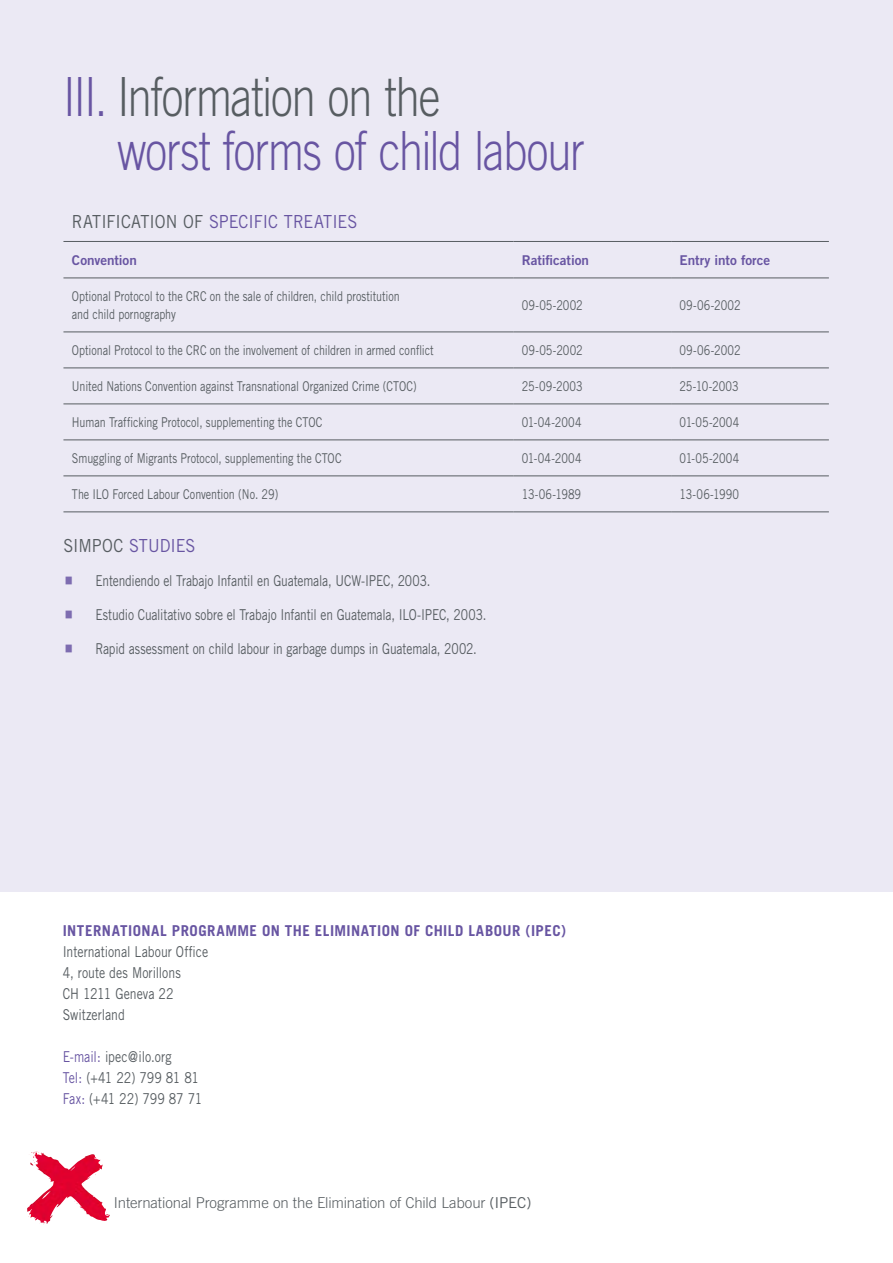
<style>
.page{position:relative;width:893px;height:1263px;background:#fff}
.page>*{position:absolute;margin:0;border:0;box-sizing:border-box;transform-origin:0 0}
.t1{font:300 54px/54px "Trade Gothic";letter-spacing:-.02em;color:#6855a2;scale:.8 1}
.t2{font:18px "Trade Gothic";color:#6855a2;scale:.9 1}
.t3{font:15px "Trade Gothic";letter-spacing:-.01em;color:#575d61;scale:.8 1}
.t4{font:15px/21px "Trade Gothic";letter-spacing:-.01em;color:#575d61;scale:.82 1}
.t5{font:700 15px "Trade Gothic";letter-spacing:.03em;color:#6855a2}
.t6{font:300 15px "Trade Gothic";letter-spacing:-.005em;color:#575d61}
.t7{font:13.5px/18px "Trade Gothic";letter-spacing:-.005em;color:#575d61;scale:.8 1}
.t8{font:13.5px "Trade Gothic Bold Two";letter-spacing:-.005em;color:#6855a2}
.s1{color:#575d61}
.s2{color:#6855a2}
.s3{font-weight:400}
</style>
<div class="page">
<div style="left:0;top:0;width:893px;height:892px;background:#ebe9f4"></div>
<img style="left:41px;top:1152px;width:69px;height:73px">
<hr style="left:63px;top:241px;width:450px;height:1px;background:#575d61">
<hr style="left:513px;top:241px;width:158px;height:1px;background:#575d61">
<hr style="left:671px;top:241px;width:158px;height:1px;background:#575d61">
<hr style="left:63px;top:278px;width:450px;height:1px;background:#575d61">
<hr style="left:513px;top:278px;width:158px;height:1px;background:#575d61">
<hr style="left:671px;top:278px;width:158px;height:1px;background:#575d61">
<hr style="left:63px;top:332px;width:450px;height:1px;background:#575d61">
<hr style="left:513px;top:332px;width:158px;height:1px;background:#575d61">
<hr style="left:671px;top:332px;width:158px;height:1px;background:#575d61">
<hr style="left:63px;top:368px;width:450px;height:1px;background:#575d61">
<hr style="left:513px;top:368px;width:158px;height:1px;background:#575d61">
<hr style="left:671px;top:368px;width:158px;height:1px;background:#575d61">
<hr style="left:63px;top:404px;width:450px;height:1px;background:#575d61">
<hr style="left:513px;top:404px;width:158px;height:1px;background:#575d61">
<hr style="left:671px;top:404px;width:158px;height:1px;background:#575d61">
<hr style="left:63px;top:440px;width:450px;height:1px;background:#575d61">
<hr style="left:513px;top:440px;width:158px;height:1px;background:#575d61">
<hr style="left:671px;top:440px;width:158px;height:1px;background:#575d61">
<hr style="left:63px;top:476px;width:450px;height:1px;background:#575d61">
<hr style="left:513px;top:476px;width:158px;height:1px;background:#575d61">
<hr style="left:671px;top:476px;width:158px;height:1px;background:#575d61">
<hr style="left:63px;top:512px;width:450px;height:1px;background:#575d61">
<hr style="left:513px;top:512px;width:158px;height:1px;background:#575d61">
<hr style="left:671px;top:512px;width:158px;height:1px;background:#575d61">
<h1 class="t1" style="left:117px;top:69px;width:585px;text-indent:-54px">III. <span class="s1">Information on the<br></span>worst forms of child labour</h1>
<h2 class="t2" style="left:72px;top:211px;width:318px"><span class="s1">RATIFICATION OF</span> SPECIFIC TREATIES</h2>
<p class="t8" style="left:72px;top:252px;width:66px">Convention</p>
<p class="t8" style="left:522px;top:252px;width:69px">Ratification</p>
<p class="t8" style="left:680px;top:252px;width:92px">Entry into force</p>
<p class="t7" style="left:72px;top:287px;width:411px">Optional Protocol to the CRC on the sale of children, child prostitution and child pornography</p>
<p class="t7" style="left:522px;top:296px;width:78px">09-05-2002</p>
<p class="t7" style="left:680px;top:296px;width:78px">09-06-2002</p>
<p class="t7" style="left:72px;top:341px;width:454px">Optional Protocol to the CRC on the involvement of children in armed conflict</p>
<p class="t7" style="left:522px;top:341px;width:78px">09-05-2002</p>
<p class="t7" style="left:680px;top:341px;width:78px">09-06-2002</p>
<p class="t7" style="left:72px;top:377px;width:433px">United Nations Convention against Transnational Organized Crime (CTOC)</p>
<p class="t7" style="left:522px;top:377px;width:78px">25-09-2003</p>
<p class="t7" style="left:680px;top:377px;width:75px">25-10-2003</p>
<p class="t7" style="left:72px;top:413px;width:315px">Human Trafficking Protocol, supplementing the CTOC</p>
<p class="t7" style="left:522px;top:413px;width:76px">01-04-2004</p>
<p class="t7" style="left:680px;top:413px;width:76px">01-05-2004</p>
<p class="t7" style="left:72px;top:449px;width:339px">Smuggling of Migrants Protocol, supplementing the CTOC</p>
<p class="t7" style="left:522px;top:449px;width:76px">01-04-2004</p>
<p class="t7" style="left:680px;top:449px;width:76px">01-05-2004</p>
<p class="t7" style="left:72px;top:485px;width:260px">The ILO Forced Labour Convention (No. 29)</p>
<p class="t7" style="left:522px;top:485px;width:76px">13-06-1989</p>
<p class="t7" style="left:680px;top:485px;width:76px">13-06-1990</p>
<h2 class="t2" style="left:63px;top:535px;width:148px"><span class="s1">SIMPOC</span> STUDIES</h2>
<p class="t3" style="left:95px;top:572px;width:421px">Entendiendo el Trabajo Infantil en Guatemala, UCW-IPEC, 2003.</p>
<p class="t3" style="left:95px;top:605px;width:490px">Estudio Cualitativo sobre el Trabajo Infantil en Guatemala, ILO-IPEC, 2003.</p>
<p class="t3" style="left:95px;top:639px;width:478px">Rapid assessment on child labour in garbage dumps in Guatemala, 2002.</p>
<p class="t5" style="left:63px;top:921px;width:505px">INTERNATIONAL PROGRAMME ON THE ELIMINATION OF CHILD LABOUR (IPEC)</p>
<p class="t4" style="left:63px;top:941px;width:179px">International Labour Office<br>4, route des Morillons<br>CH 1211 Geneva 22<br>Switzerland</p>
<p class="t4" style="left:63px;top:1046px;width:172px"><span class="s2">E-mail:</span> ipec@ilo.org<br><span class="s2">Tel:</span> (+41 22) 799 81 81<br><span class="s2">Fax:</span> (+41 22) 799 87 71</p>
<p class="t6" style="left:114px;top:1194px;width:419px">International Programme on the Elimination of Child Labour <span class="s3">(IPEC)</span></p>
</div>
